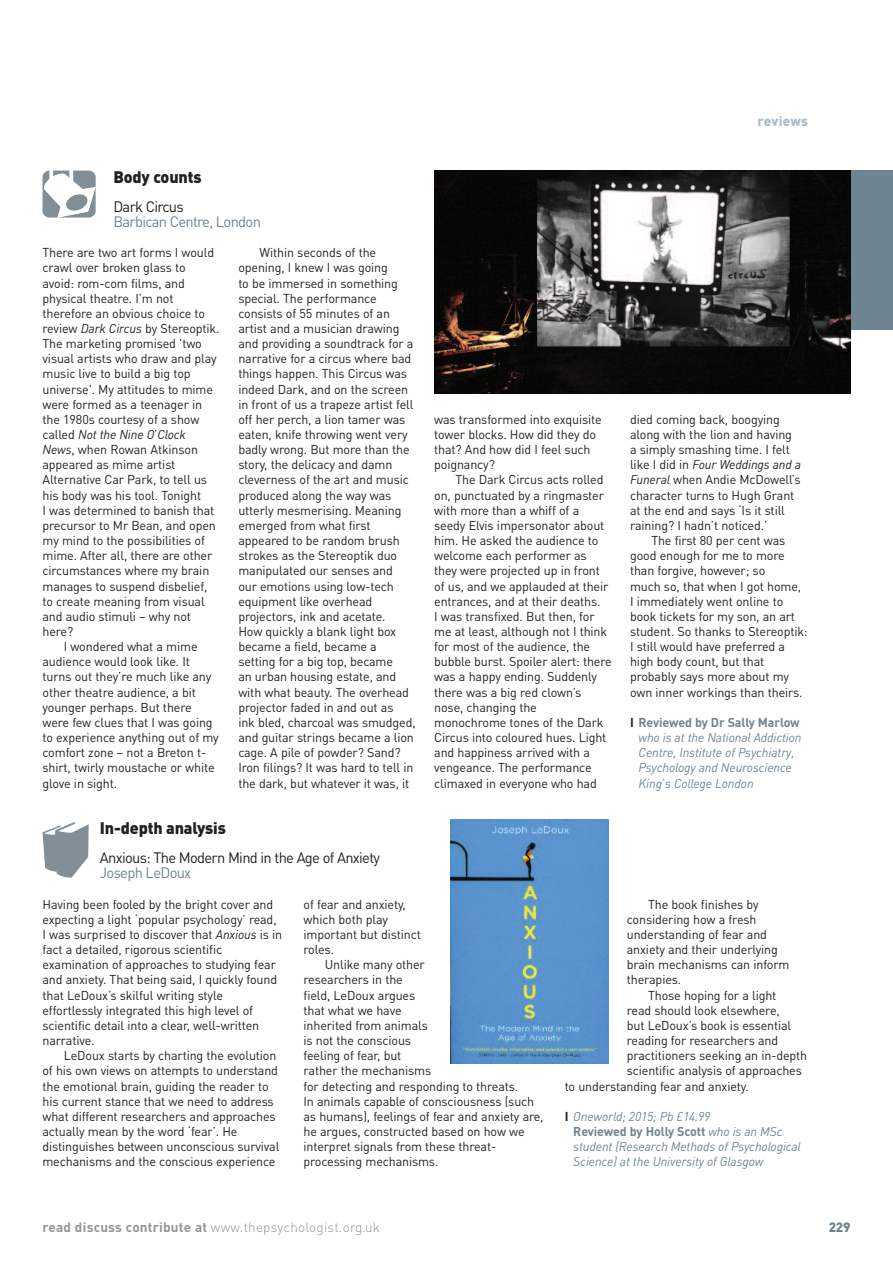
<style>
.page{position:relative;width:893px;height:1263px;background:#fff}
.page>*{position:absolute;margin:0;border:0;box-sizing:border-box;transform-origin:0 0}
.t1{font:900 16.5px "DIN Pro";letter-spacing:-.01em;color:#231f20}
.t2{font:15px "DIN Pro";letter-spacing:-.045em;color:#231f20}
.t3{font:15px "DIN Pro";letter-spacing:-.045em;color:#6c8591}
.t4{font:300 13.5px "DIN Pro";letter-spacing:.015em;color:#939598}
.t5{font:900 13.5px "DIN Pro";letter-spacing:.01em;color:#adbec7}
.t6{font:900 13.5px "DIN Pro";color:#6c8591}
.t7{font:12.75px/15.1px "DIN Pro";letter-spacing:-.01em;color:#231f20}
.t8{font:italic 12.75px/15.1px "DIN Pro";letter-spacing:-.01em;color:#6c8591}
.t9{font:italic 12.75px "DIN Pro";letter-spacing:-.01em;color:#231f20}
.s1{font-style:italic}
.s2{font-style:normal}
.s3{font-weight:700;font-style:normal;color:#231f20}
.s4{font-weight:700;font-style:normal}
.s5{font-weight:700}
</style>
<div class="page">
<div style="left:850px;top:170px;width:43px;height:160px;background:#6c8591"></div>
<img style="left:450px;top:820px;width:159px;height:244px">
<img style="left:435px;top:170px;width:415px;height:224px">
<svg style="left:43px;top:822px;width:46px;height:55px"></svg>
<svg style="left:43px;top:170px;width:53px;height:48px"></svg>
<p class="t1" style="left:113px;top:171px;width:90px">Body counts</p>
<p class="t2" style="left:113px;top:201px;width:72px">Dark Circus</p>
<p class="t3" style="left:113px;top:216px;width:149px">Barbican Centre, London</p>
<p class="t7" style="left:43px;top:246px;width:173px">There are two art forms I would</p>
<p class="t7" style="left:43px;top:262px;width:145px">crawl over broken glass to</p>
<p class="t7" style="left:43px;top:277px;width:144px">avoid: rom-com films, and</p>
<p class="t7" style="left:43px;top:292px;width:133px">physical theatre. I’m not</p>
<p class="t7" style="left:43px;top:307px;width:164px">therefore an obvious choice to</p>
<p class="t7" style="left:43px;top:322px;width:179px">review <span class="s1">Dark Circus</span> by Stereoptik.</p>
<p class="t7" style="left:43px;top:337px;width:161px">The marketing promised 'two</p>
<p class="t7" style="left:43px;top:352px;width:176px">visual artists who draw and play</p>
<p class="t7" style="left:43px;top:368px;width:150px">music live to build a big top</p>
<p class="t7" style="left:43px;top:383px;width:172px">universe'. My attitudes to mime</p>
<p class="t7" style="left:43px;top:398px;width:161px">were formed as a teenager in</p>
<p class="t7" style="left:43px;top:413px;width:158px">the 1980s courtesy of a show</p>
<p class="t9" style="left:43px;top:430px;width:145px"><span class="s2">called</span> Not the Nine O<span class="s2">’</span>Clock</p>
<p class="t7" style="left:43px;top:443px;width:157px"><span class="s1">News</span>, when Rowan Atkinson</p>
<p class="t7" style="left:43px;top:459px;width:134px">appeared as mime artist</p>
<p class="t7" style="left:43px;top:474px;width:166px">Alternative Car Park, to tell us</p>
<p class="t7" style="left:43px;top:489px;width:160px">his body was his tool. Tonight</p>
<p class="t7" style="left:43px;top:504px;width:173px">I was determined to banish that</p>
<p class="t7" style="left:43px;top:519px;width:175px">precursor to Mr Bean, and open</p>
<p class="t7" style="left:43px;top:534px;width:164px">my mind to the possibilities of</p>
<p class="t7" style="left:43px;top:549px;width:171px">mime. After all, there are other</p>
<p class="t7" style="left:43px;top:565px;width:168px">circumstances where my brain</p>
<p class="t7" style="left:43px;top:580px;width:166px">manages to suspend disbelief,</p>
<p class="t7" style="left:43px;top:595px;width:164px">to create meaning from visual</p>
<p class="t7" style="left:43px;top:610px;width:150px">and audio stimuli – why not</p>
<p class="t7" style="left:43px;top:625px;width:32px">here?</p>
<p class="t7" style="left:64px;top:640px;width:135px">I wondered what a mime</p>
<p class="t7" style="left:43px;top:655px;width:149px">audience would look like. It</p>
<p class="t7" style="left:43px;top:671px;width:170px">turns out they’re much like any</p>
<p class="t7" style="left:43px;top:686px;width:155px">other theatre audience, a bit</p>
<p class="t7" style="left:43px;top:701px;width:151px">younger perhaps. But there</p>
<p class="t7" style="left:43px;top:716px;width:172px">were few clues that I was going</p>
<p class="t7" style="left:43px;top:731px;width:178px">to experience anything out of my</p>
<p class="t7" style="left:43px;top:746px;width:165px">comfort zone – not a Breton t-</p>
<p class="t7" style="left:43px;top:762px;width:174px">shirt, twirly moustache or white</p>
<p class="t7" style="left:43px;top:777px;width:76px">glove in sight.</p>
<p class="t7" style="left:238px;top:246px;width:179px;text-indent:21px">Within seconds of the opening, I knew I was going<br>to be immersed in something special. The performance consists of 55 minutes of an artist and a musician drawing and providing a soundtrack for a narrative for a circus where bad things happen. This Circus was indeed Dark, and on the screen in front of us a trapeze artist fell off her perch, a lion tamer was eaten, knife throwing went very badly wrong. But more than the story, the delicacy and damn cleverness of the art and music produced along the way was utterly mesmerising. Meaning emerged from what first appeared to be random brush strokes as the Stereoptik duo manipulated our senses and<br>our emotions using low-tech equipment like overhead projectors, ink and acetate.<br>How quickly a blank light box became a field, became a setting for a big top, became<br>an urban housing estate, and with what beauty. The overhead projector faded in and out as<br>ink bled, charcoal was smudged, and guitar strings became a lion cage. A pile of powder? Sand?<br>Iron filings? It was hard to tell in the dark, but whatever it was, it</p>
<p class="t1" style="left:100px;top:822px;width:127px">In-depth analysis</p>
<p class="t2" style="left:100px;top:852px;width:282px">Anxious: The Modern Mind in the Age of Anxiety</p>
<p class="t3" style="left:100px;top:868px;width:93px">Joseph LeDoux</p>
<p class="t5" style="left:757px;top:116px;width:52px">reviews</p>
<p class="t7" style="left:434px;top:413px;width:169px">was transformed into exquisite tower blocks. How did they do that? And how did I feel such poignancy?</p>
<p class="t7" style="left:434px;top:474px;width:179px;text-indent:21px">The Dark Circus acts rolled on, punctuated by a ringmaster with more than a whiff of a seedy Elvis impersonator about him. He asked the audience to welcome each performer as they were projected up in front of us, and we applauded at their entrances, and at their deaths.<br>I was transfixed. But then, for me at least, although not I think for most of the audience, the bubble burst. Spoiler alert: there was a happy ending. Suddenly there was a big red clown’s nose, changing the monochrome tones of the Dark<br>Circus into coloured hues. Light and happiness arrived with a vengeance. The performance climaxed in everyone who had</p>
<p class="t7" style="left:630px;top:413px;width:173px">died coming back, boogying along with the lion and having a simply smashing time. I felt like I did in <span class="s1">Four Weddings and a<br>Funeral</span> when Andie McDowell’s character turns to Hugh Grant at the end and says ‘Is it still raining? I hadn’t noticed.’</p>
<p class="t7" style="left:630px;top:534px;width:179px;text-indent:21px">The first 80 per cent was good enough for me to more than forgive, however; so<br>much so, that when I got home,<br>I immediately went online to book tickets for my son, an art student. So thanks to Stereoptik:<br>I still would have preferred a high body count, but that probably says more about my own inner workings than theirs.</p>
<p class="t8" style="left:639px;top:716px;width:165px;text-indent:-9px"><span class="s3">I</span> <span class="s4">Reviewed by Dr Sally Marlow </span>who is at the National Addiction<br>Centre, Institute of Psychiatry,<br>Psychology and Neuroscience<br>King<span class="s2">’</span>s College London</p>
<p class="t7" style="left:42px;top:898px;width:241px">Having been fooled by the bright cover and expecting a light ‘popular psychology’ read, I was surprised to discover that <span class="s1">Anxious</span> is in fact a detailed, rigorous scientific examination of approaches to studying fear and anxiety. That being said, I quickly found that LeDoux’s skilful writing style effortlessly integrated this high level of scientific detail into a clear, well-written narrative.</p>
<p class="t7" style="left:42px;top:1049px;width:238px;text-indent:21px">LeDoux starts by charting the evolution of his own views on attempts to understand the emotional brain, guiding the reader to his current stance that we need to address what different researchers and approaches actually mean by the word ‘fear’. He distinguishes between unconscious survival mechanisms and the conscious experience</p>
<p class="t7" style="left:304px;top:898px;width:119px">of fear and anxiety, which both play important but distinct roles.</p>
<p class="t7" style="left:304px;top:958px;width:242px;text-indent:21px">Unlike many other<br>researchers in the<br>field, LeDoux argues<br>that what we have<br>inherited from animals<br>is not the conscious<br>feeling of fear, but<br>rather the mechanisms<br>for detecting and responding to threats.<br>In animals capable of consciousness (such as humans), feelings of fear and anxiety are, he argues, constructed based on how we interpret signals from these threat&shy;processing mechanisms.</p>
<p class="t7" style="left:627px;top:898px;width:164px;text-indent:21px">The book finishes by considering how a fresh understanding of fear and anxiety and their underlying brain mechanisms can inform therapies.</p>
<p class="t7" style="left:648px;top:989px;width:130px">Those hoping for a light</p>
<p class="t7" style="left:627px;top:1004px;width:154px">read should look elsewhere,</p>
<p class="t7" style="left:627px;top:1019px;width:166px">but LeDoux’s book is essential</p>
<p class="t7" style="left:627px;top:1034px;width:153px">reading for researchers and</p>
<p class="t7" style="left:627px;top:1049px;width:182px">practitioners seeking an in-depth</p>
<p class="t7" style="left:627px;top:1065px;width:177px">scientific analysis of approaches</p>
<p class="t7" style="left:565px;top:1080px;width:186px">to understanding fear and anxiety.</p>
<p class="t8" style="left:573px;top:1110px;width:229px;text-indent:-9px"><span class="s3">I</span> Oneworld; 2015; Pb £14.99<br><span class="s4">Reviewed by Holly Scott</span> who is an MSc student (Research Methods of Psychological Science) at the University of Glasgow</p>
<p class="t4" style="left:43px;top:1223px;width:339px"><span class="s5">read discuss contribute at</span> www.thepsychologist.org.uk</p>
<p class="t6" style="left:829px;top:1223px;width:23px">229</p>
</div>
